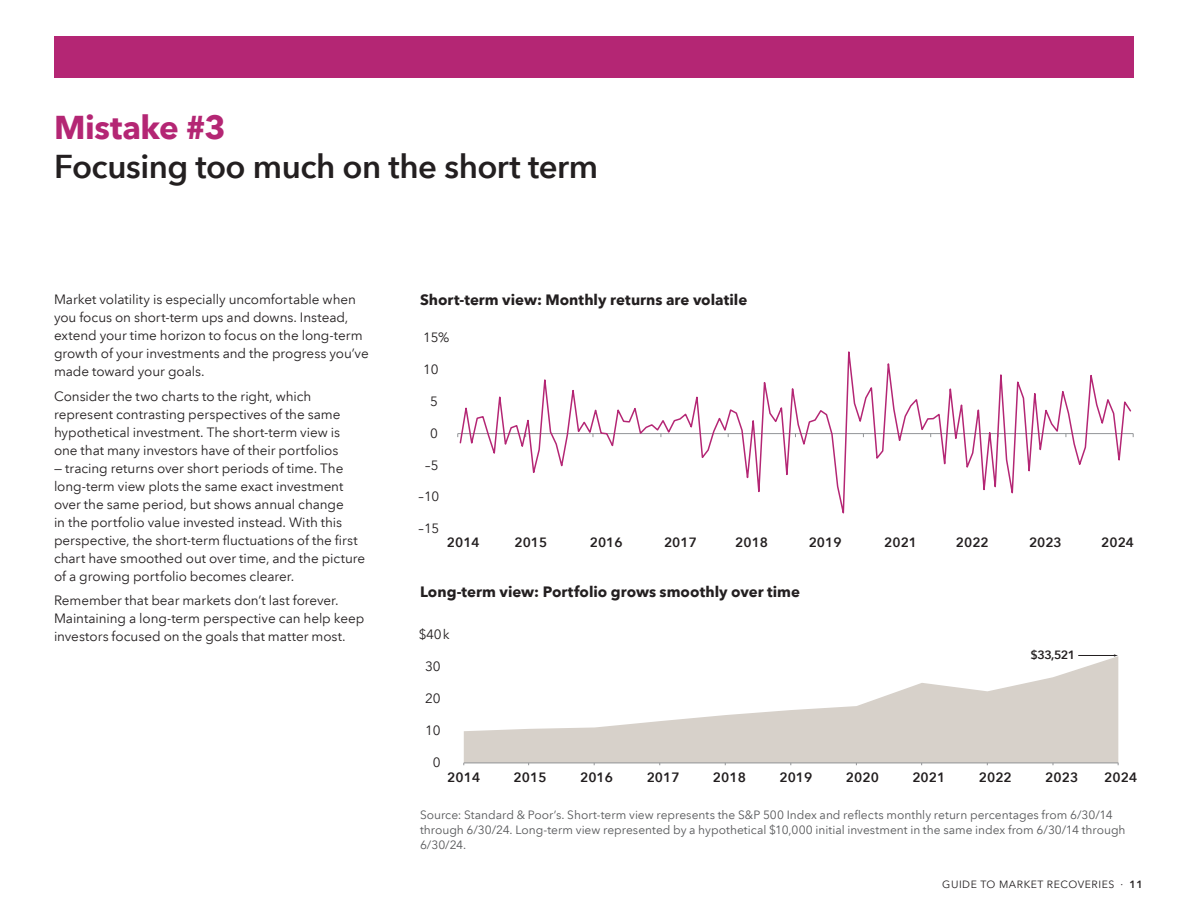
<style>
.page{position:relative;width:1188px;height:918px;background:#fff}
.page>*{position:absolute;margin:0;border:0;box-sizing:border-box;transform-origin:0 0}
.t1{font:600 33px "Avenir Next LT Com";letter-spacing:-.015em;color:#231f20}
.t2{font:700 33px "Avenir Next LT Com";letter-spacing:-.015em;color:#b42674}
.t3{font:700 15px "Avenir Next LT Com";color:#231f20}
.t4{font:13.5px/18px "Avenir Next LT Com";letter-spacing:-.005em;color:#231f20}
.t5{font:600 13.5px "Avenir Next LT Com";color:#231f20}
.t6{font:600 13.5px "Avenir Next LT Com";color:#211d1e}
.t7{font:13.5px "Avenir Next LT Com";letter-spacing:-.025em;color:#211d1e}
.t8{font:12px/15px "Avenir Next LT Com";color:#57585a}
.t9{font:600 12px "Avenir Next LT Com";color:#231f20}
.t10{font:10.5px "Avenir Next LT Com";letter-spacing:.05em;color:#231f20}
.s1{font-weight:600}
</style>
<div class="page">
<hr style="left:458px;top:433px;width:675px;height:1px;background:#939598">
<svg style="left:459px;top:351px;width:674px;height:163px"></svg>
<svg style="left:464px;top:657px;width:654px;height:106px;fill:#d7d1ca"></svg>
<hr style="left:464px;top:763px;width:654px;height:1px;background:#939598">
<hr style="left:1078px;top:655px;width:37px;height:1px;background:#231f20">
<div style="left:54px;top:36px;width:1080px;height:42px;background:#b42674"></div>
<h1 class="t2" style="left:54px;top:107px;width:173px">Mistake #3</h1>
<h1 class="t1" style="left:54px;top:146px;width:546px">Focusing too much on the short term</h1>
<p class="t4" style="left:54px;top:290px;width:316px">Market volatility is especially uncomfortable when you focus on short-term ups and downs. Instead, extend your time horizon to focus on the long-term growth of your investments and the progress you’ve made toward your goals.</p>
<p class="t4" style="left:54px;top:387px;width:288px">Consider the two charts to the right, which represent contrasting perspectives of the same hypothetical investment. The short-term view is one that many investors have of their portfolios</p>
<p class="t4" style="left:54px;top:459px;width:313px">— tracing returns over short periods of time. The long-term view plots the same exact investment over the same period, but shows annual change<br>in the portfolio value invested instead. With this perspective, the short-term fluctuations of the first chart have smoothed out over time, and the picture of a growing portfolio becomes clearer.</p>
<p class="t4" style="left:54px;top:592px;width:312px">Remember that bear markets don’t last forever.<br>Maintaining a long-term perspective can help keep investors focused on the goals that matter most.</p>
<p class="t3" style="left:420px;top:291px;width:329px">Short-term view: Monthly returns are volatile</p>
<p class="t7" style="left:423px;top:330px;width:28px">15%</p>
<p class="t7" style="left:423px;top:361px;width:17px">10</p>
<p class="t7" style="left:430px;top:393px;width:9px">5</p>
<p class="t7" style="left:430px;top:425px;width:9px">0</p>
<p class="t7" style="left:425px;top:457px;width:15px">–5</p>
<p class="t7" style="left:419px;top:489px;width:22px">–10</p>
<p class="t7" style="left:419px;top:520px;width:22px">–15</p>
<p class="t5" style="left:447px;top:534px;width:34px">2014</p>
<p class="t5" style="left:514px;top:534px;width:34px">2015</p>
<p class="t5" style="left:590px;top:534px;width:34px">2016</p>
<p class="t5" style="left:664px;top:534px;width:34px">2017</p>
<p class="t5" style="left:735px;top:534px;width:34px">2018</p>
<p class="t5" style="left:809px;top:534px;width:34px">2019</p>
<p class="t5" style="left:884px;top:534px;width:34px">2021</p>
<p class="t5" style="left:956px;top:534px;width:34px">2022</p>
<p class="t5" style="left:1029px;top:534px;width:34px">2023</p>
<p class="t5" style="left:1101px;top:534px;width:34px">2024</p>
<p class="t3" style="left:420px;top:583px;width:382px">Long-term view: Portfolio grows smoothly over time</p>
<p class="t7" style="left:419px;top:626px;width:32px">$40k</p>
<p class="t7" style="left:425px;top:658px;width:17px">30</p>
<p class="t7" style="left:425px;top:690px;width:17px">20</p>
<p class="t7" style="left:425px;top:722px;width:17px">10</p>
<p class="t7" style="left:433px;top:754px;width:9px">0</p>
<p class="t9" style="left:1030px;top:648px;width:46px">$33,521</p>
<p class="t6" style="left:447px;top:769px;width:34px">2014</p>
<p class="t6" style="left:514px;top:769px;width:34px">2015</p>
<p class="t6" style="left:580px;top:769px;width:34px">2016</p>
<p class="t6" style="left:647px;top:769px;width:34px">2017</p>
<p class="t6" style="left:713px;top:769px;width:34px">2018</p>
<p class="t6" style="left:780px;top:769px;width:34px">2019</p>
<p class="t6" style="left:846px;top:769px;width:34px">2020</p>
<p class="t6" style="left:912px;top:769px;width:34px">2021</p>
<p class="t6" style="left:979px;top:769px;width:34px">2022</p>
<p class="t6" style="left:1045px;top:769px;width:34px">2023</p>
<p class="t5" style="left:1104px;top:769px;width:34px">2024</p>
<p class="t8" style="left:420px;top:807px;width:707px">Source: Standard &amp; Poor’s. Short-term view represents the S&amp;P 500 Index and reflects monthly return percentages from 6/30/14 through 6/30/24. Long-term view represented by a hypothetical $10,000 initial investment in the same index from 6/30/14 through<br>6/30/24.</p>
<p class="t10" style="left:942px;top:878px;width:202px">GUIDE TO MARKET RECOVERIES · <span class="s1">11</span></p>
</div>
